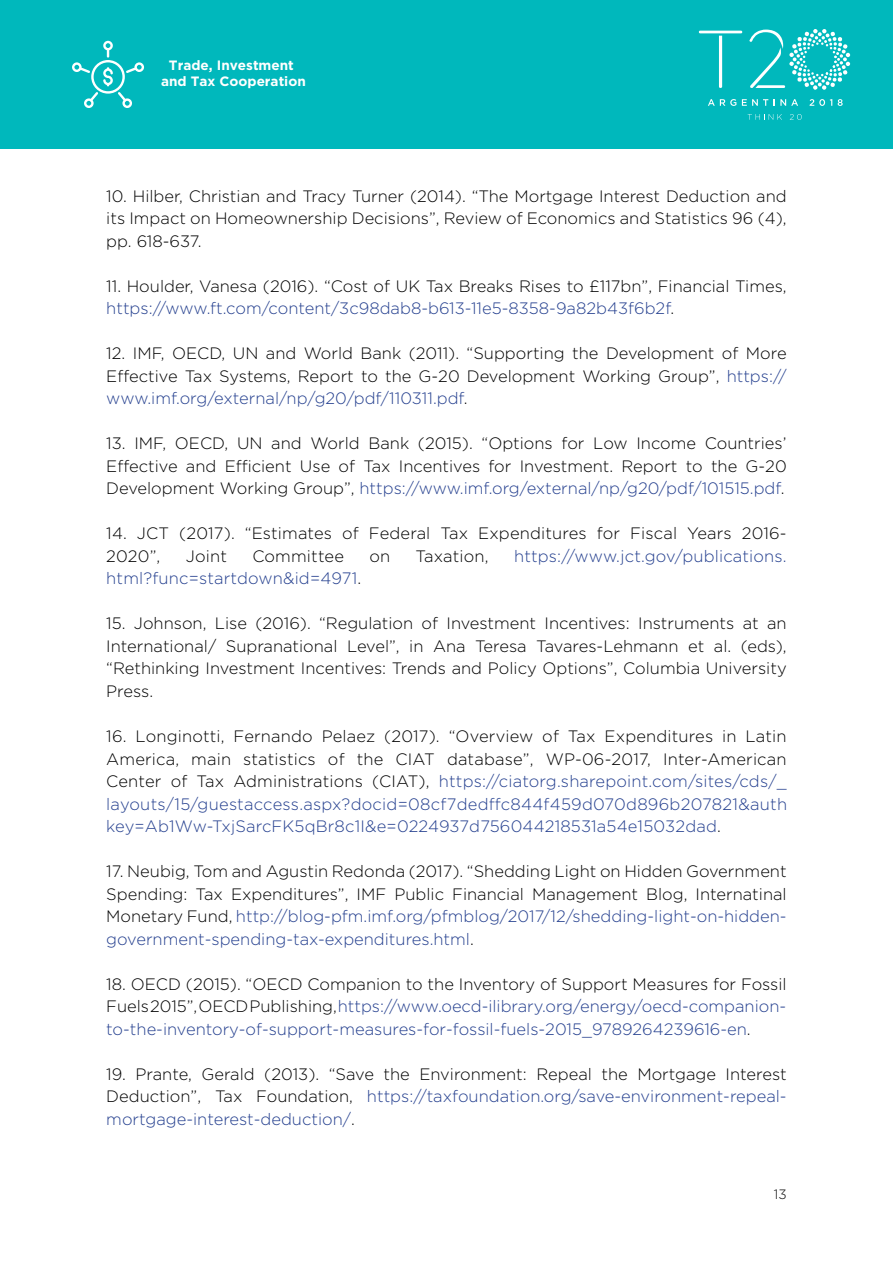
<style>
.page{position:relative;width:893px;height:1263px;background:#fff}
.page>*{position:absolute;margin:0;border:0;box-sizing:border-box;transform-origin:0 0}
.t1{font:300 16.5px/22.5px "Gotham";color:#000;text-align:justify}
.t2{font:300 16.5px/22.5px "Gotham";letter-spacing:.01em;color:#25408f;text-align:justify}
.t3{font:700 13.5px/16.2px "Gotham";color:#fff;text-align:center}
.t4{font:300 13.5px "Gotham";color:#000}
.s1{color:#25408f}
.s2{color:#000}
</style>
<div class="page">
<div style="left:0;top:0;width:893px;height:149px;background:#00b8bc"></div>
<svg style="left:749px;top:29px;width:101px;height:61px"></svg>
<svg style="left:708px;top:99px;width:28px;height:7px"></svg>
<svg style="left:742px;top:99px;width:26px;height:7px"></svg>
<svg style="left:774px;top:99px;width:24px;height:7px"></svg>
<svg style="left:810px;top:99px;width:22px;height:7px"></svg>
<svg style="left:838px;top:99px;width:5px;height:7px"></svg>
<svg style="left:699px;top:31px;width:43px;height:57px"></svg>
<svg style="left:748px;top:114px;width:34px;height:6px"></svg>
<svg style="left:790px;top:114px;width:12px;height:6px"></svg>
<svg style="left:72px;top:41px;width:72px;height:67px"></svg>
<p class="t3" style="left:161px;top:57px;width:146px">Trade, Investment and Tax Cooperation</p>
<p class="t1" style="left:106px;top:184px;width:682px">10. Hilber, Christian and Tracy Turner (2014). “The Mortgage Interest Deduction and its Impact on Homeownership Decisions”, Review of Economics and Statistics 96 (4), pp. 618-637.</p>
<p class="t1" style="left:106px;top:274px;width:682px">11. Houlder, Vanesa (2016). “Cost of UK Tax Breaks Rises to £117bn”, Financial Times, <span class="s1">https://www.ft.com/content/3c98dab8-b613-11e5-8358-9a82b43f6b2f</span>.</p>
<p class="t1" style="left:106px;top:342px;width:682px">12. IMF, OECD, UN and World Bank (2011). “Supporting the Development of More Effective Tax Systems, Report to the G-20 Development Working Group”, <span class="s1">https:// www.imf.org/external/np/g20/pdf/110311.pdf</span>.</p>
<p class="t1" style="left:106px;top:432px;width:682px">13. IMF, OECD, UN and World Bank (2015). “Options for Low Income Countries’ Effective and Efficient Use of Tax Incentives for Investment. Report to the G-20<br>Development Working Group”, <span class="s1">https://www.imf.org/external/np/g20/pdf/101515.pdf</span>.</p>
<p class="t1" style="left:106px;top:522px;width:682px">14. JCT (2017). “Estimates of Federal Tax Expenditures for Fiscal Years 2016-<br>2020”,</p>
<p class="t1" style="left:186px;top:544px;width:43px">Joint</p>
<p class="t1" style="left:252px;top:544px;width:93px">Committee</p>
<p class="t1" style="left:369px;top:544px;width:22px">on</p>
<p class="t1" style="left:416px;top:544px;width:74px">Taxation,</p>
<p class="t2" style="left:514px;top:544px;width:274px">https://www.jct.gov/publications.</p>
<p class="t2" style="left:106px;top:567px;width:256px">html?func=startdown&amp;id=4971<span class="s2">.</span></p>
<p class="t1" style="left:106px;top:612px;width:682px">15. Johnson, Lise (2016). “Regulation of Investment Incentives: Instruments at an International/ Supranational Level”, in Ana Teresa Tavares-Lehmann et al. (eds), “Rethinking Investment Incentives: Trends and Policy Options”, Columbia University Press.</p>
<p class="t2" style="left:106px;top:724px;width:682px"><span class="s2">16. Longinotti, Fernando Pelaez (2017). “Overview of Tax Expenditures in Latin America, main statistics of the CIAT database”, WP-06-2017, Inter-American Center of Tax Administrations (CIAT),</span> https://ciatorg.sharepoint.com/sites/cds/_ layouts/15/guestaccess.aspx?docid=08cf7dedffc844f459d070d896b207821&amp;auth key=Ab1Ww-TxjSarcFK5qBr8c1I&amp;e=0224937d756044218531a54e15032dad<span class="s2">.</span></p>
<p class="t1" style="left:106px;top:859px;width:682px">17. Neubig, Tom and Agustin Redonda (2017). “Shedding Light on Hidden Government Spending: Tax Expenditures”, IMF Public Financial Management Blog, Internatinal Monetary Fund, <span class="s1">http://blog-pfm.imf.org/pfmblog/2017/12/shedding-light-on-hidden&shy;government-spending-tax-expenditures.html</span>.</p>
<p class="t2" style="left:106px;top:972px;width:682px"><span class="s2">18. OECD (2015). “OECD Companion to the Inventory of Support Measures for Fossil Fuels 2015”, OECD Publishing,</span> https://www.oecd-ilibrary.org/energy/oecd-companion&shy;to-the-inventory-of-support-measures-for-fossil-fuels-2015_9789264239616-en<span class="s2">.</span></p>
<p class="t1" style="left:106px;top:1062px;width:682px">19. Prante, Gerald (2013). “Save the Environment: Repeal the Mortgage Interest Deduction”, Tax Foundation, <span class="s1">https://taxfoundation.org/save-environment-repeal&shy;mortgage-interest-deduction/</span>.</p>
<p class="t4" style="left:774px;top:1186px;width:14px">13</p>
</div>
